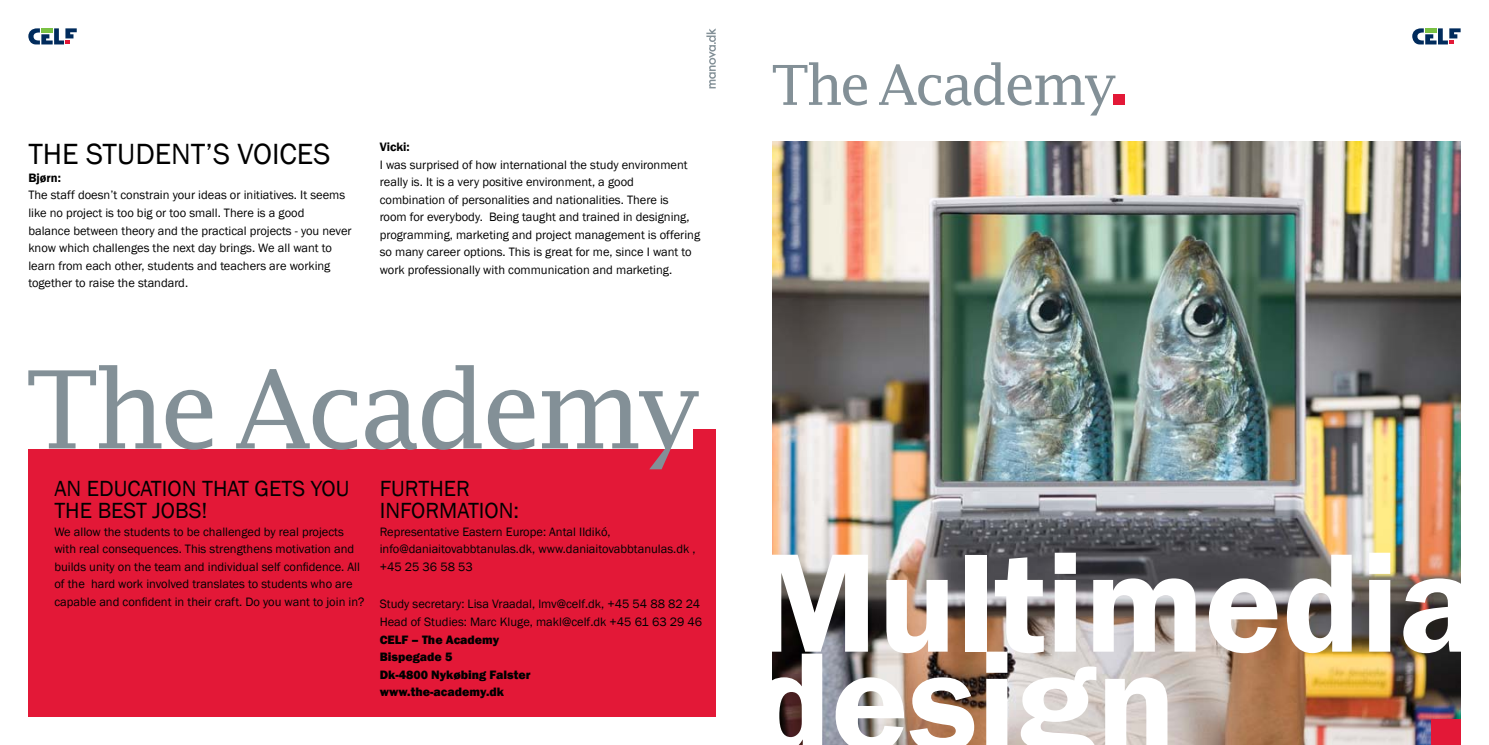
<style>
.page{position:relative;width:1489px;height:745px;background:#fff}
.page>*{position:absolute;margin:0;border:0;box-sizing:border-box;transform-origin:0 0}
.t1{font:600 145.25px "Franklin Gothic";color:#fff}
.t2{font:30px "Franklin Gothic";color:#000}
.t3{font:22.5px/22.5px "Franklin Gothic";color:#000}
.t4{font:12.5px/17.5px "Franklin Gothic";color:#000}
.t5{font:800 12.5px/17.5px "Franklin Gothic";color:#000}
.t6{font:600 12.5px "Franklin Gothic";color:#000}
</style>
<div class="page">
<img style="left:772px;top:142px;width:688px;height:602px">
<div style="left:28px;top:448px;width:688px;height:268px;background:#e31837"></div>
<svg style="left:1412px;top:28px;width:48px;height:16px"></svg>
<svg style="left:28px;top:28px;width:49px;height:16px"></svg>
<svg style="left:772px;top:62px;width:94px;height:43px"></svg>
<svg style="left:879px;top:62px;width:236px;height:53px"></svg>
<div style="left:1112px;top:95px;width:12px;height:10px;background:#e31837"></div>
<svg style="left:28px;top:365px;width:184px;height:84px"></svg>
<svg style="left:236px;top:369px;width:121px;height:80px"></svg>
<svg style="left:365px;top:365px;width:116px;height:84px"></svg>
<svg style="left:488px;top:389px;width:46px;height:60px"></svg>
<svg style="left:542px;top:389px;width:156px;height:80px"></svg>
<div style="left:693px;top:428px;width:23px;height:23px;background:#e31837"></div>
<div style="left:1431px;top:719px;width:29px;height:25px;background:#e31837"></div>
<svg style="left:706px;top:28px;width:10px;height:60px"></svg>
<h2 class="t2" style="left:28px;top:136px;width:303px">The student’s Voices</h2>
<p class="t6" style="left:28px;top:170px;width:34px">Bjørn:</p>
<p class="t4" style="left:28px;top:187px;width:325px">The staff doesn’t constrain your ideas or initiatives. It seems like no project is too big or too small. There is a good<br>balance between theory and the practical projects - you never know which challenges the next day brings. We all want to learn from each other, students and teachers are working together to raise the standard.</p>
<p class="t6" style="left:380px;top:139px;width:32px">Vicki:</p>
<p class="t4" style="left:380px;top:156px;width:322px">I was surprised of how international the study environment really is. It is a very positive environment, a good combination of personalities and nationalities. There is<br>room for everybody. Being taught and trained in designing, programming, marketing and project management is offering so many career options. This is great for me, since I want to work professionally with communication and marketing.</p>
<h3 class="t3" style="left:54px;top:477px;width:296px">An Education that gets you the best jobs!</h3>
<p class="t4" style="left:54px;top:523px;width:312px">We allow the students to be challenged by real projects with real consequences. This strengthens motivation and builds unity on the team and individual self confidence. All of the hard work involved translates to students who are capable and confident in their craft. Do you want to join in?</p>
<h3 class="t3" style="left:380px;top:477px;width:101px">FURTH ER<br>IN FORMATION</h3>
<h3 class="t3" style="left:513px;top:499px;width:7px">:</h3>
<p class="t4" style="left:380px;top:523px;width:317px">Representative Eastern Europe: Antal I ldikó, info@daniaitovabbtanulas.dk, www.daniaitovabbtanulas.dk , +45 25 36 58 53</p>
<p class="t4" style="left:380px;top:595px;width:324px">Study secretary: Lisa Vraadal, lmv@celf.dk, +45 54 88 82 24<br>Head of Studies: Marc Kluge, makl@celf.dk +45 61 63 29 46</p>
<p class="t5" style="left:380px;top:630px;width:152px">CELF – The Academy<br>Bispegade 5<br>Dk-4800 Nykøbing Falster www.the-academy.dk</p>
<h1 class="t1" style="left:752px;top:513px;width:726px">Multimedia</h1>
<h1 class="t1" style="left:752px;top:612px;width:425px">design</h1>
</div>
